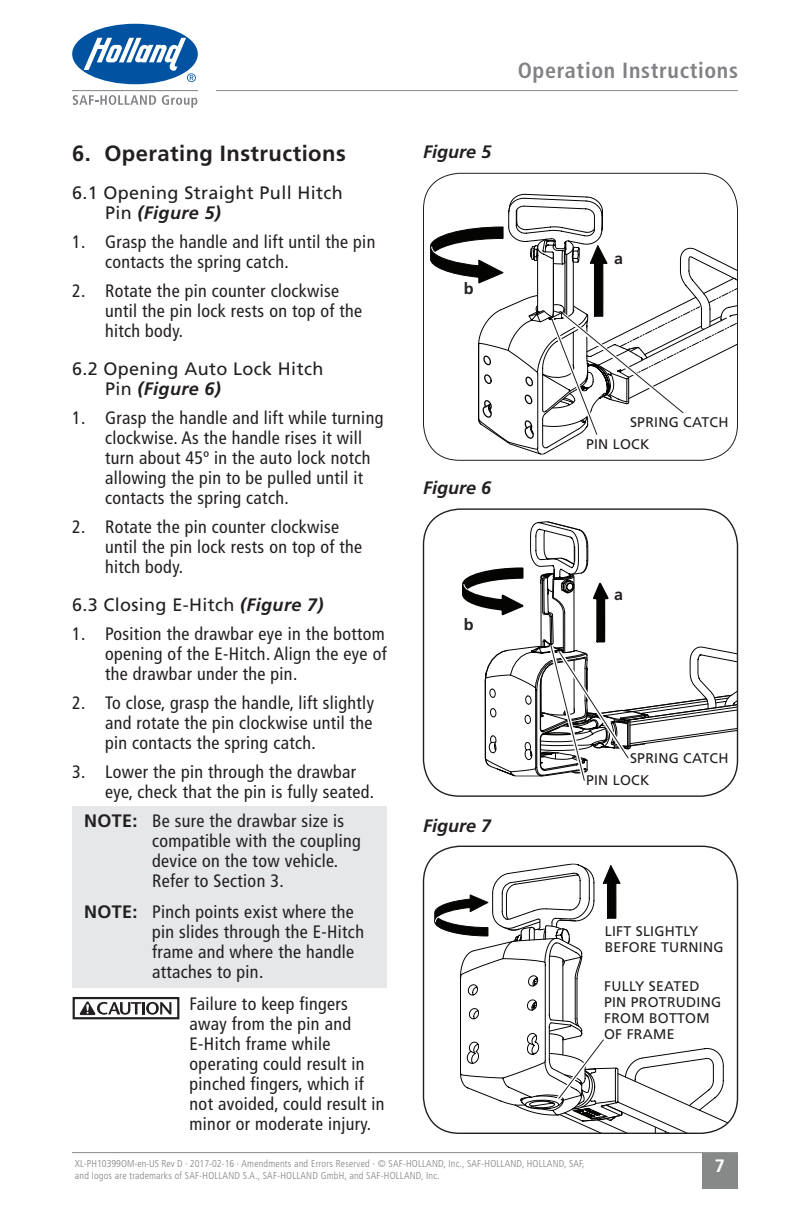
<style>
.page{position:relative;width:792px;height:1224px;background:#fff}
.page>*{position:absolute;margin:0;border:0;box-sizing:border-box;transform-origin:0 0}
._6_Section_Title{font:700 22px "Frutiger LT Std";letter-spacing:.02em;color:#231f20}
._4_Primary_Title_-_p{font:700 condensed 22px "Frutiger LT Std";letter-spacing:.03em;color:#808285}
._10_Numbered_Text{font:condensed 18px/20px "Frutiger LT Std";letter-spacing:.02em;color:#231f20}
._8_Notes_Copy{font:condensed 18px/20px "Frutiger LT Std";letter-spacing:.02em;color:#231f20}
._7_Body_Copy{font:condensed 18px/20px "Frutiger LT Std";letter-spacing:.02em;color:#231f20}
._17_Main_Service_Sub{font:18px/20px "Frutiger LT Std";letter-spacing:.02em;color:#231f20}
.t1{font:italic 700 18px "Frutiger LT Std";color:#231f20}
.t2{font:700 18px "Frutiger LT Std";color:#fff}
._13_Graphic_Callouts{font:700 16px "Frutiger LT Std";color:#231f20}
._13_Graphic_Callouts-2{font:14px/16px "Frutiger LT Std";letter-spacing:.02em;color:#231f20}
.t3{font:300 condensed 10px/12px "Frutiger LT Std";letter-spacing:.02em;color:#808285}
.s1{font-weight:700;font-style:italic}
.s2{font-weight:700;font-stretch:normal}
</style>
<div class="page">
<div style="left:72px;top:806px;width:315px;height:182px;background:#e6e7e9"></div>
<div style="left:72px;top:24px;width:126px;height:60px;background:#0152a1;border-radius:50%"></div>
<svg style="left:84px;top:38px;width:112px;height:44px"></svg>
<svg style="left:73px;top:95px;width:83px;height:10px"></svg>
<svg style="left:162px;top:95px;width:35px;height:13px"></svg>
<hr style="left:72px;top:90px;width:126px;height:1px;background:#808285">
<hr style="left:216px;top:90px;width:522px;height:1px;background:#878888">
<hr style="left:72px;top:1152px;width:666px;height:1px;background:#878888">
<div style="left:702px;top:1153px;width:36px;height:36px;background:#878888"></div>
<div style="left:73px;top:997px;width:106px;height:22px;border:2px solid #231f20"></div>
<svg style="left:80px;top:1002px;width:91px;height:13px"></svg>
<svg style="left:461px;top:509px;width:277px;height:276px"></svg>
<svg style="left:434px;top:863px;width:304px;height:270px"></svg>
<svg style="left:430px;top:173px;width:308px;height:282px"></svg>
<p class="_6_Section_Title" style="left:72px;top:140px;width:275px">6. Operating Instructions</p>
<p class="_17_Main_Service_Sub" style="left:105px;top:182px;width:239px;text-indent:-33px">6.1 Opening Straight Pull Hitch<br>Pin <span class="s1">(Figure 5)</span></p>
<p class="_10_Numbered_Text" style="left:105px;top:231px;width:272px;text-indent:-33px">1. Grasp the handle and lift until the pin contacts the spring catch.</p>
<p class="_10_Numbered_Text" style="left:105px;top:280px;width:259px;text-indent:-33px">2. Rotate the pin counter clockwise until the pin lock rests on top of the hitch body.</p>
<p class="_17_Main_Service_Sub" style="left:105px;top:358px;width:220px;text-indent:-33px">6.2 Opening Auto Lock Hitch<br>Pin <span class="s1">(Figure 6)</span></p>
<p class="_10_Numbered_Text" style="left:105px;top:407px;width:280px;text-indent:-33px">1. Grasp the handle and lift while turning clockwise. As the handle rises it will turn about 45º in the auto lock notch allowing the pin to be pulled until it contacts the spring catch.</p>
<p class="_10_Numbered_Text" style="left:105px;top:516px;width:259px;text-indent:-33px">2. Rotate the pin counter clockwise until the pin lock rests on top of the hitch body.</p>
<p class="_17_Main_Service_Sub" style="left:72px;top:594px;width:253px">6.3 Closing E-Hitch <span class="s1">(Figure 7)</span></p>
<p class="_10_Numbered_Text" style="left:105px;top:623px;width:283px;text-align:justify;text-indent:-33px">1. Position the drawbar eye in the bottom opening of the E-Hitch. Align the eye of the drawbar under the pin.</p>
<p class="_10_Numbered_Text" style="left:105px;top:692px;width:270px;text-align:justify;text-indent:-33px">2. To close, grasp the handle, lift slightly and rotate the pin clockwise until the pin contacts the spring catch.</p>
<p class="_10_Numbered_Text" style="left:105px;top:761px;width:271px;text-indent:-33px">3. Lower the pin through the drawbar eye, check that the pin is fully seated.</p>
<p class="_8_Notes_Copy" style="left:152px;top:810px;width:210px;text-indent:-68px"><span class="s2">NOTE:</span> Be sure the drawbar size is compatible with the coupling device on the tow vehicle.<br>Refer to Section 3.</p>
<p class="_8_Notes_Copy" style="left:152px;top:902px;width:214px;text-indent:-68px"><span class="s2">NOTE:</span> Pinch points exist where the pin slides through the E-Hitch frame and where the handle attaches to pin.</p>
<p class="_7_Body_Copy" style="left:190px;top:994px;width:196px">Failure to keep fingers away from the pin and<br>E-Hitch frame while operating could result in pinched fingers, which if not avoided, could result in minor or moderate injury.</p>
<p class="t1" style="left:423px;top:141px;width:70px">Figure 5</p>
<p class="_4_Primary_Title_-_p" style="left:518px;top:57px;width:222px">Operation Instructions</p>
<p class="_13_Graphic_Callouts" style="left:464px;top:279px;width:11px">b</p>
<p class="_13_Graphic_Callouts" style="left:614px;top:249px;width:10px">a</p>
<p class="t1" style="left:423px;top:478px;width:70px">Figure 6</p>
<p class="_13_Graphic_Callouts" style="left:464px;top:615px;width:11px">b</p>
<p class="t1" style="left:423px;top:815px;width:70px">Figure 7</p>
<p class="_13_Graphic_Callouts-2" style="left:630px;top:414px;width:100px">SPRING CATCH</p>
<p class="_13_Graphic_Callouts-2" style="left:586px;top:437px;width:65px">PIN LOCK</p>
<p class="_13_Graphic_Callouts" style="left:614px;top:585px;width:10px">a</p>
<p class="_13_Graphic_Callouts-2" style="left:630px;top:750px;width:100px">SPRING CATCH</p>
<p class="_13_Graphic_Callouts-2" style="left:586px;top:772px;width:65px">PIN LOCK</p>
<p class="_13_Graphic_Callouts-2" style="left:605px;top:924px;width:120px">LIFT SLIGHTLY<br>BEFORE TURNING</p>
<p class="_13_Graphic_Callouts-2" style="left:604px;top:978px;width:119px">FULLY SEATED<br>PIN PROTRUDING<br>FROM BOTTOM<br>OF FRAME</p>
<p class="t3" style="left:75px;top:1158px;width:511px">XL-PH10399OM-en-US Rev D · 2017-02-16 · Amendments and Errors Reserved · © SAF-HOLLAND, Inc., SAF-HOLLAND, HOLLAND, SAF, and logos are trademarks of SAF-HOLLAND S.A., SAF-HOLLAND GmbH, and SAF-HOLLAND, Inc.</p>
<p class="t2" style="left:715px;top:1155px;width:12px">7</p>
</div>
